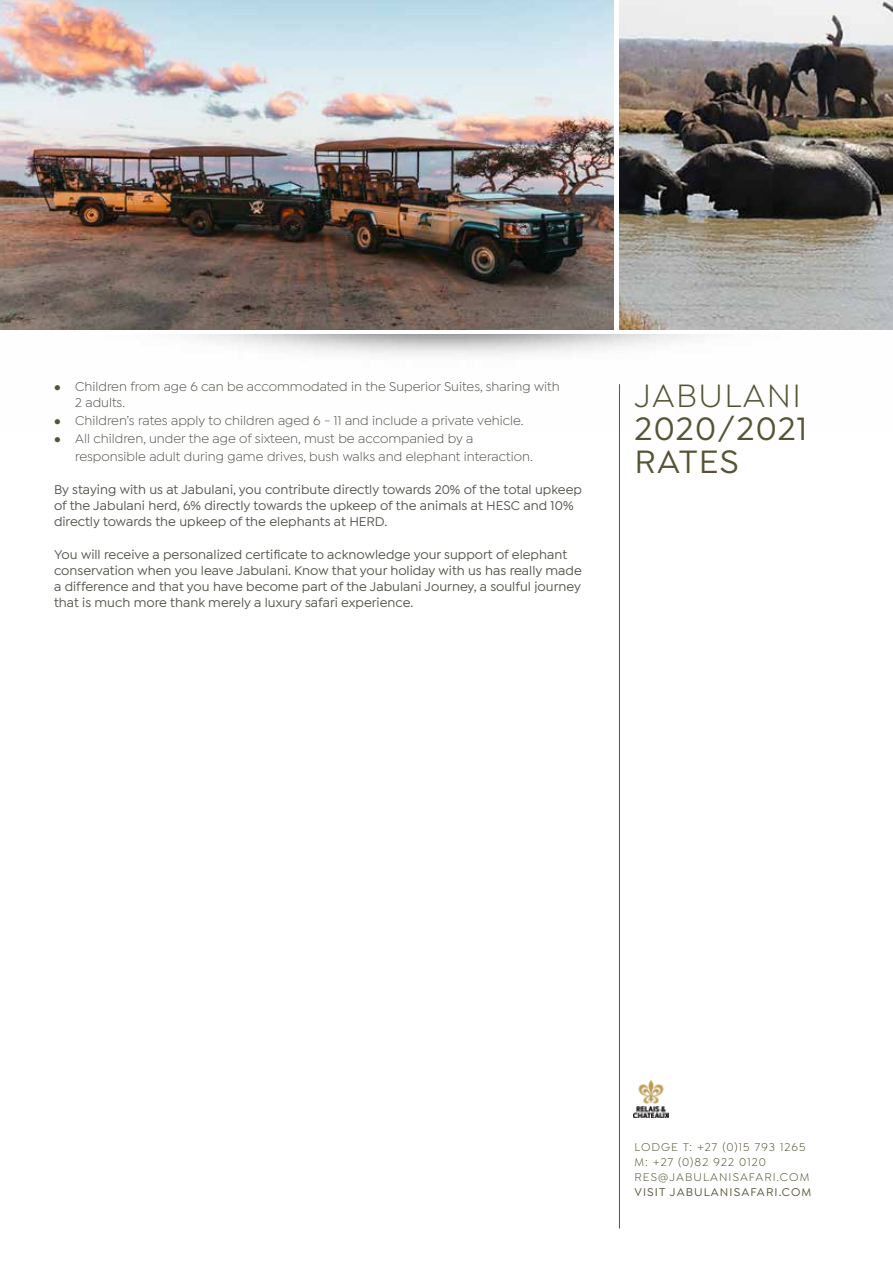
<style>
.page{position:relative;width:893px;height:1263px;background:#fff}
.page>*{position:absolute;margin:0;border:0;box-sizing:border-box;transform-origin:0 0}
.t1{font:500 34.5px/33px "Isidora Sans";letter-spacing:.04em;color:#565434}
.t2{font:34.5px "Isidora Sans";letter-spacing:.04em;color:#565434}
.t3{font:500 13.5px/16.2px "Isidora Sans";color:#51534a}
.t4{font:13.5px/16.2px "Isidora Sans";color:#51534a}
.t5{font:12px/15px "Isidora Sans";letter-spacing:.09em;color:#565434}
.t6{font:500 12px "Isidora Sans";letter-spacing:.09em;color:#565434}
.s1{color:#565434}
</style>
<div class="page">
<img style="left:633px;top:1080px;width:36px;height:37px">
<hr style="left:619px;top:384px;width:1px;height:844px;background:#4d5858">
<img style="left:619px;top:0;width:274px;height:330px">
<img style="left:0;top:0;width:613px;height:330px">
<p class="t4" style="left:75px;top:378px;width:486px;text-indent:-21px"><span class="s1">●</span> Children from age 6 can be accommodated in the Superior Suites, sharing with<br>2 adults.</p>
<p class="t4" style="left:54px;top:413px;width:471px"><span class="s1">●</span> Children’s rates apply to children aged 6 - 11 and include a private vehicle.</p>
<p class="t4" style="left:75px;top:430px;width:459px;line-height:18px;text-indent:-21px"><span class="s1">●</span> All children, under the age of sixteen, must be accompanied by a responsible adult during game drives, bush walks and elephant interaction.</p>
<p class="t3" style="left:54px;top:481px;width:530px">By staying with us at Jabulani, you contribute directly towards 20% of the total upkeep of the Jabulani herd, 6% directly towards the upkeep of the animals at HESC and 10% directly towards the upkeep of the elephants at HERD.</p>
<p class="t3" style="left:54px;top:546px;width:529px">You will receive a personalized certificate to acknowledge your support of elephant conservation when you leave Jabulani. Know that your holiday with us has really made a difference and that you have become part of the Jabulani Journey, a soulful journey that is much more thank merely a luxury safari experience.</p>
<h1 class="t2" style="left:634px;top:376px;width:168px">JABULANI</h1>
<h1 class="t1" style="left:634px;top:412px;width:175px">2020/2021<br>RATES</h1>
<p class="t5" style="left:634px;top:1139px;width:176px">LODGE T: +27 (0)15 793 1265<br>M: +27 (0)82 922 0120<br>RES@JABULANISAFARI.COM</p>
<p class="t6" style="left:634px;top:1185px;width:178px">VISIT JABULANISAFARI.COM</p>
</div>
